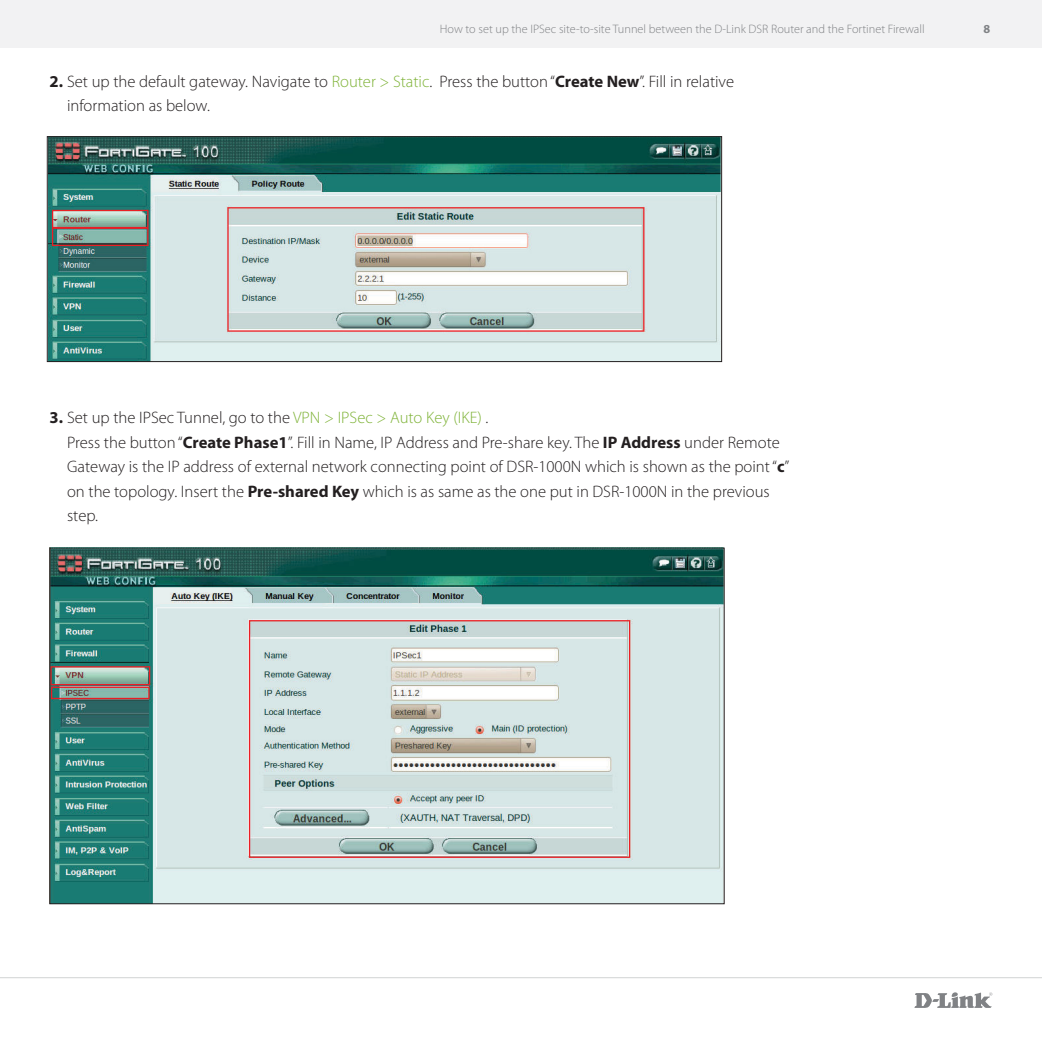
<style>
.page{position:relative;width:1042px;height:1042px;background:#fff}
.page>*{position:absolute;margin:0;border:0;box-sizing:border-box;transform-origin:0 0}
.t1{font:300 16.62px "Myriad Pro";color:#231f20}
.t2{font:300 12.25px "Myriad Pro";color:#808285}
.t3{font:700 12.25px "Myriad Pro";color:#808285}
.s1{font-weight:700}
.s2{color:#7fb338}
</style>
<div class="page">
<div style="left:0;top:0;width:1042px;height:48px;background:#f2f2f3"></div>
<svg style="left:914px;top:992px;width:78px;height:16px"></svg>
<hr style="left:0;top:977px;width:1042px;height:1px;background:#d1d3d4">
<img style="left:49px;top:138px;width:671px;height:222px">
<div style="left:47px;top:136px;width:675px;height:226px;border:1px solid #231f20"></div>
<img style="left:52px;top:550px;width:670px;height:352px">
<p class="t2" style="left:440px;top:22px;width:486px">How to set up the IPSec site-to-site Tunnel between the D-Link DSR Router and the Fortinet Firewall</p>
<p class="t3" style="left:983px;top:21px;width:8px">8</p>
<p class="t1" style="left:50px;top:72px;width:686px"><span class="s1">2.</span> Set up the default gateway. Navigate to <span class="s2">Router &gt; Static</span>. Press the button “<span class="s1">Create New</span>”. Fill in relative</p>
<p class="t1" style="left:67px;top:97px;width:144px">information as below.</p>
<p class="t1" style="left:50px;top:409px;width:440px"><span class="s1">3.</span> Set up the IPSec Tunnel, go to the <span class="s2">VPN &gt; IPSec &gt; Auto Key (IKE)</span> .</p>
<p class="t1" style="left:67px;top:433px;width:714px">Press the button “<span class="s1">Create Phase1</span>”. Fill in Name, IP Address and Pre-share key. The <span class="s1">IP Address</span> under Remote</p>
<p class="t1" style="left:67px;top:458px;width:724px">Gateway is the IP address of external network connecting point of DSR-1000N which is shown as the point “<span class="s1">c</span>”</p>
<p class="t1" style="left:67px;top:482px;width:704px">on the topology. Insert the <span class="s1">Pre-shared Key</span> which is as same as the one put in DSR-1000N in the previous</p>
<p class="t1" style="left:67px;top:507px;width:33px">step.</p>
</div>
